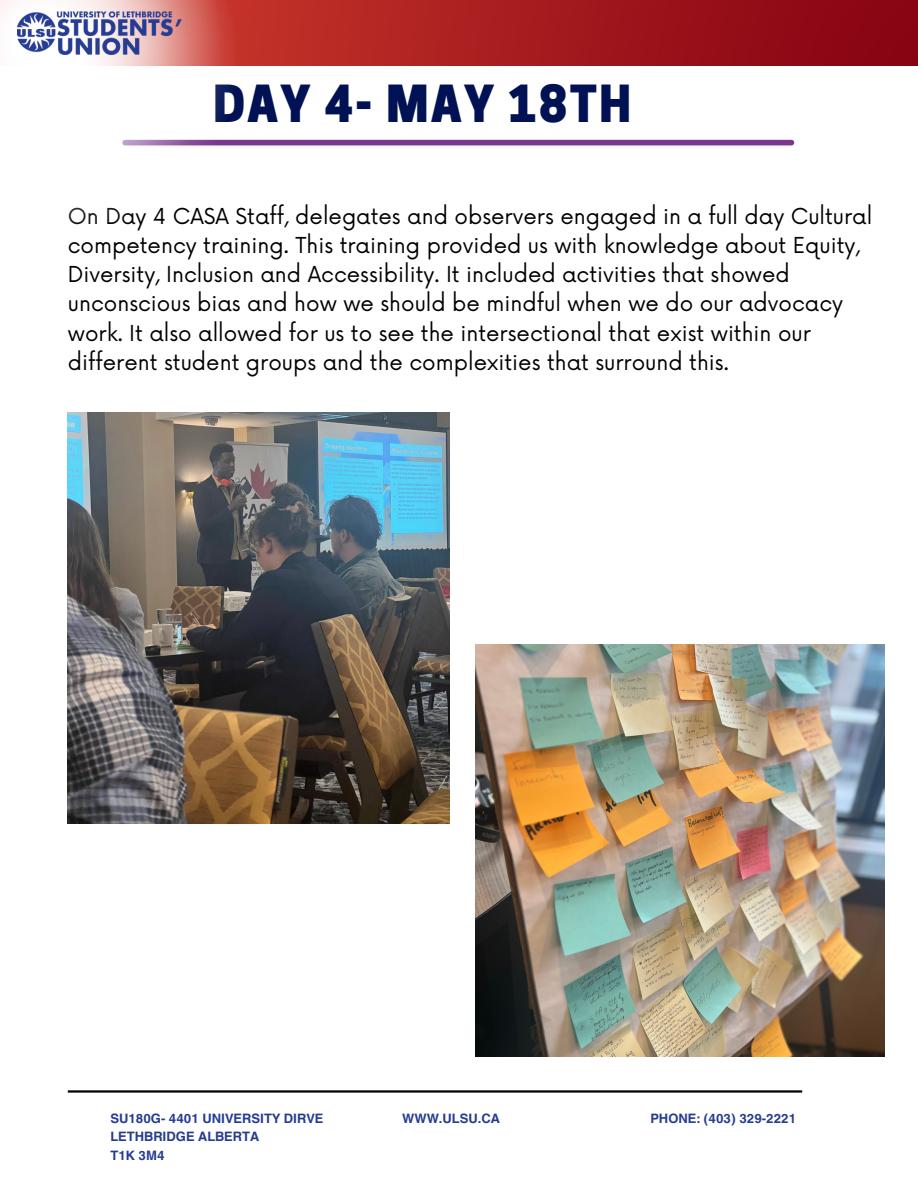
<style>
.page{position:relative;width:918px;height:1188px;background:#fff}
.page>*{position:absolute;margin:0;border:0;box-sizing:border-box;transform-origin:0 0}
.t1{font:800 48px "Cooper Hewitt";letter-spacing:.04em;color:#001254}
.t2{font:21.45px/29.2px "Now";color:#000}
.t3{font:700 13.05px "Helvetica World";color:#253c91}
</style>
<div class="page">
<div style="left:125px;top:140px;width:667px;height:5px;background:#7b3692"></div>
<img style="left:68px;top:412px;width:381px;height:411px">
<img style="left:475px;top:645px;width:410px;height:411px">
<hr style="left:68px;top:1090px;width:734px;height:3px;background:#000">
<img style="left:238px;top:0;width:679px;height:65px">
<svg style="left:0;top:0;width:238px;height:146px"></svg>
<img style="left:17px;top:10px;width:166px;height:51px">
<p class="t1" style="left:213px;top:86px;width:420px">DAY 4- MAY 18TH</p>
<p class="t2" style="left:68px;top:202px;width:806px">On Day 4 CASA Staff, delegates and observers engaged in a full day Cultural competency training. This training provided us with knowledge about Equity, Diversity, Inclusion and Accessibility. It included activities that showed unconscious bias and how we should be mindful when we do our advocacy work. It also allowed for us to see the intersectional that exist within our different student groups and the complexities that surround this.</p>
<p class="t3" style="left:110px;top:1108px;width:215px">SU180G- 4401 UNIVERSITY DIRVE</p>
<p class="t3" style="left:110px;top:1126px;width:150px">LETHBRIDGE ALBERTA</p>
<p class="t3" style="left:110px;top:1145px;width:56px">T1K 3M4</p>
<p class="t3" style="left:402px;top:1108px;width:99px">WWW.ULSU.CA</p>
<p class="t3" style="left:650px;top:1108px;width:147px">PHONE: (403) 329-2221</p>
</div>
